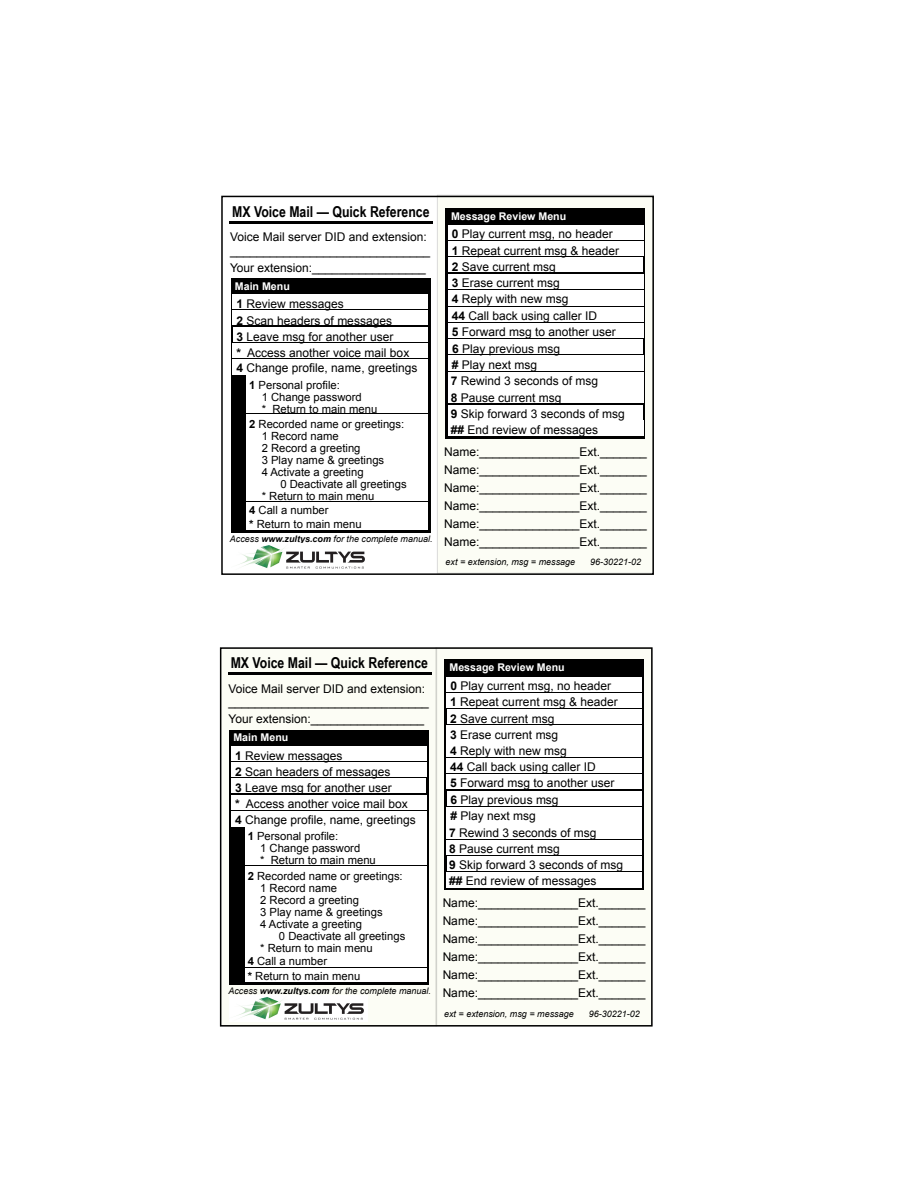
<style>
.page{position:relative;width:918px;height:1188px;background:#fff}
.page>*{position:absolute;margin:0;border:0;box-sizing:border-box;transform-origin:0 0}
.t1{font:700 15px "Arial Narrow";color:#000}
.t2{font:12px/16.4px "Arial";color:#000}
.t3{font:11.25px/12px "Arial";color:#000}
.t4{font:700 10.65px "Arial";color:#fff}
.t5{font:italic 9px "Arial";color:#000}
.s1{font-weight:700}
</style>
<div class="page">
<div style="left:437px;top:195px;width:217px;height:379px;background:#fcfdf5"></div>
<div style="left:435px;top:647px;width:217px;height:379px;background:#fcfdf5"></div>
<div style="left:220px;top:648px;width:217px;height:378px;background:#fcfdf5"></div>
<div style="left:220px;top:647px;width:433px;height:380px;border:2px solid #000"></div>
<div style="left:221px;top:196px;width:433px;height:379px;border:2px solid #000"></div>
<div style="left:231px;top:278px;width:199px;height:255px;background:#000"></div>
<div style="left:446px;top:208px;width:199px;height:231px;background:#000"></div>
<div style="left:233px;top:294px;width:195px;height:15px;background:#fff"></div>
<div style="left:233px;top:310px;width:195px;height:15px;background:#fff"></div>
<div style="left:233px;top:327px;width:195px;height:15px;background:#fff"></div>
<div style="left:233px;top:343px;width:195px;height:15px;background:#fff"></div>
<div style="left:233px;top:360px;width:195px;height:15px;background:#fff"></div>
<div style="left:246px;top:376px;width:182px;height:37px;background:#fff"></div>
<div style="left:246px;top:415px;width:182px;height:86px;background:#fff"></div>
<div style="left:246px;top:502px;width:182px;height:14px;background:#fff"></div>
<div style="left:246px;top:517px;width:182px;height:13px;background:#fff"></div>
<div style="left:448px;top:225px;width:195px;height:15px;background:#fff"></div>
<div style="left:448px;top:241px;width:195px;height:15px;background:#fff"></div>
<div style="left:448px;top:257px;width:195px;height:15px;background:#fff"></div>
<div style="left:448px;top:274px;width:195px;height:15px;background:#fff"></div>
<div style="left:448px;top:290px;width:195px;height:15px;background:#fff"></div>
<div style="left:448px;top:307px;width:195px;height:15px;background:#fff"></div>
<div style="left:448px;top:323px;width:195px;height:15px;background:#fff"></div>
<div style="left:448px;top:339px;width:195px;height:15px;background:#fff"></div>
<div style="left:448px;top:356px;width:195px;height:15px;background:#fff"></div>
<div style="left:448px;top:388px;width:195px;height:15px;background:#fff"></div>
<div style="left:448px;top:405px;width:195px;height:15px;background:#fff"></div>
<div style="left:448px;top:421px;width:195px;height:15px;background:#fff"></div>
<div style="left:448px;top:372px;width:195px;height:15px;background:#fff"></div>
<hr style="left:229px;top:221px;width:204px;height:3px;background:#000">
<img style="left:240px;top:545px;width:125px;height:24px">
<div style="left:229px;top:730px;width:200px;height:254px;background:#000"></div>
<svg style="left:444px;top:660px;width:200px;height:230px;background:#242424"></svg>
<div style="left:231px;top:746px;width:195px;height:15px;background:#fff"></div>
<div style="left:231px;top:762px;width:195px;height:15px;background:#fff"></div>
<div style="left:231px;top:778px;width:195px;height:15px;background:#fff"></div>
<div style="left:231px;top:795px;width:195px;height:15px;background:#fff"></div>
<div style="left:231px;top:811px;width:195px;height:15px;background:#fff"></div>
<div style="left:245px;top:827px;width:181px;height:38px;background:#fff"></div>
<div style="left:245px;top:866px;width:181px;height:87px;background:#fff"></div>
<div style="left:245px;top:954px;width:181px;height:13px;background:#fff"></div>
<div style="left:245px;top:968px;width:181px;height:14px;background:#fff"></div>
<div style="left:447px;top:677px;width:195px;height:15px;background:#fff"></div>
<div style="left:447px;top:693px;width:195px;height:15px;background:#fff"></div>
<div style="left:447px;top:709px;width:195px;height:15px;background:#fff"></div>
<div style="left:447px;top:725px;width:195px;height:15px;background:#fff"></div>
<div style="left:447px;top:742px;width:195px;height:15px;background:#fff"></div>
<div style="left:447px;top:758px;width:195px;height:15px;background:#fff"></div>
<div style="left:447px;top:774px;width:195px;height:15px;background:#fff"></div>
<div style="left:447px;top:791px;width:195px;height:15px;background:#fff"></div>
<div style="left:447px;top:807px;width:195px;height:15px;background:#fff"></div>
<div style="left:447px;top:840px;width:195px;height:15px;background:#fff"></div>
<div style="left:447px;top:856px;width:195px;height:15px;background:#fff"></div>
<div style="left:447px;top:872px;width:195px;height:15px;background:#fff"></div>
<div style="left:447px;top:824px;width:195px;height:15px;background:#fff"></div>
<hr style="left:228px;top:672px;width:203px;height:3px;background:#000">
<img style="left:239px;top:997px;width:125px;height:23px">
<p class="t1" style="left:232px;top:200px;width:199px">MX Voice Mail — Quick Reference</p>
<p class="t2" style="left:230px;top:231px;width:202px;line-height:13.5px">Voice Mail server DID and extension: ______________________________</p>
<p class="t2" style="left:230px;top:259px;width:197px">Your extension:_________________</p>
<p class="t4" style="left:235px;top:279px;width:56px">Main Menu</p>
<p class="t2" style="left:237px;top:296px;width:174px"><span class="s1">1</span> Review messages<br><span class="s1">2</span> Scan headers of messages<br><span class="s1">3</span> Leave msg for another user<br><span class="s1">*</span> Access another voice mail box</p>
<p class="t3" style="left:262px;top:379px;width:117px;text-indent:-13px"><span class="s1">1</span> Personal profile:<br>1 Change password<br>* Return to main menu</p>
<p class="t3" style="left:262px;top:418px;width:144px;text-indent:-13px"><span class="s1">2</span> Recorded name or greetings:<br>1 Record name<br>2 Record a greeting<br>3 Play name &amp; greetings<br>4 Activate a greeting</p>
<p class="t3" style="left:262px;top:478px;width:147px;text-indent:19px">0 Deactivate all greetings * Return to main menu</p>
<p class="t3" style="left:249px;top:503px;width:114px;line-height:14.5px"><span class="s1">4</span> Call a number<br><span class="s1">*</span> Return to main menu</p>
<p class="t2" style="left:237px;top:360px;width:182px"><span class="s1">4</span> Change profile, name, greetings</p>
<p class="t5" style="left:230px;top:533px;width:204px">Access <span class="s1">www.zultys.com</span> for the complete manual.</p>
<p class="t4" style="left:451px;top:209px;width:117px">Message Review Menu</p>
<p class="t2" style="left:452px;top:226px;width:162px"><span class="s1">0</span> Play current msg, no header</p>
<p class="t2" style="left:452px;top:243px;width:169px"><span class="s1">1</span> Repeat current msg &amp; header<br><span class="s1">2</span> Save current msg<br><span class="s1">3</span> Erase current msg<br><span class="s1">4</span> Reply with new msg<br><span class="s1">44</span> Call back using caller ID<br><span class="s1">5</span> Forward msg to another user<br><span class="s1">6</span> Play previous msg</p>
<p class="t2" style="left:451px;top:357px;width:176px"><span class="s1">#</span> Play next msg<br><span class="s1">7</span> Rewind 3 seconds of msg<br><span class="s1">8</span> Pause current msg<br><span class="s1">9</span> Skip forward 3 seconds of msg <span class="s1">##</span> End review of messages</p>
<p class="t2" style="left:444px;top:443px;width:204px;line-height:18px;text-align:justify">Name:_______________Ext._______ Name:_______________Ext._______ Name:_______________Ext._______ Name:_______________Ext._______ Name:_______________Ext._______ Name:_______________Ext._______</p>
<p class="t5" style="left:446px;top:556px;width:131px">ext = extension, msg = message</p>
<p class="t5" style="left:590px;top:556px;width:53px">96-30221-02</p>
<p class="t1" style="left:231px;top:652px;width:199px">MX Voice Mail — Quick Reference</p>
<p class="t2" style="left:229px;top:682px;width:202px;line-height:13.5px">Voice Mail server DID and extension: ______________________________</p>
<p class="t2" style="left:229px;top:711px;width:197px">Your extension:_________________</p>
<p class="t4" style="left:233px;top:731px;width:56px">Main Menu</p>
<p class="t2" style="left:235px;top:748px;width:174px"><span class="s1">1</span> Review messages<br><span class="s1">2</span> Scan headers of messages<br><span class="s1">3</span> Leave msg for another user<br><span class="s1">*</span> Access another voice mail box</p>
<p class="t3" style="left:260px;top:831px;width:117px;text-indent:-13px"><span class="s1">1</span> Personal profile:<br>1 Change password<br>* Return to main menu</p>
<p class="t3" style="left:260px;top:870px;width:144px;text-indent:-13px"><span class="s1">2</span> Recorded name or greetings:<br>1 Record name<br>2 Record a greeting<br>3 Play name &amp; greetings<br>4 Activate a greeting</p>
<p class="t3" style="left:260px;top:930px;width:147px;text-indent:19px">0 Deactivate all greetings * Return to main menu</p>
<p class="t3" style="left:248px;top:954px;width:114px;line-height:14.5px"><span class="s1">4</span> Call a number<br><span class="s1">*</span> Return to main menu</p>
<p class="t2" style="left:235px;top:812px;width:182px"><span class="s1">4</span> Change profile, name, greetings</p>
<p class="t5" style="left:228px;top:985px;width:204px">Access <span class="s1">www.zultys.com</span> for the complete manual.</p>
<p class="t4" style="left:450px;top:661px;width:117px">Message Review Menu</p>
<p class="t2" style="left:450px;top:678px;width:162px"><span class="s1">0</span> Play current msg, no header</p>
<p class="t2" style="left:450px;top:694px;width:169px"><span class="s1">1</span> Repeat current msg &amp; header<br><span class="s1">2</span> Save current msg<br><span class="s1">3</span> Erase current msg<br><span class="s1">4</span> Reply with new msg<br><span class="s1">44</span> Call back using caller ID<br><span class="s1">5</span> Forward msg to another user<br><span class="s1">6</span> Play previous msg</p>
<p class="t2" style="left:449px;top:808px;width:176px"><span class="s1">#</span> Play next msg<br><span class="s1">7</span> Rewind 3 seconds of msg<br><span class="s1">8</span> Pause current msg<br><span class="s1">9</span> Skip forward 3 seconds of msg <span class="s1">##</span> End review of messages</p>
<p class="t2" style="left:443px;top:894px;width:204px;line-height:18px;text-align:justify">Name:_______________Ext._______ Name:_______________Ext._______ Name:_______________Ext._______ Name:_______________Ext._______ Name:_______________Ext._______ Name:_______________Ext._______</p>
<p class="t5" style="left:444px;top:1008px;width:131px">ext = extension, msg = message</p>
<p class="t5" style="left:589px;top:1008px;width:53px">96-30221-02</p>
</div>
